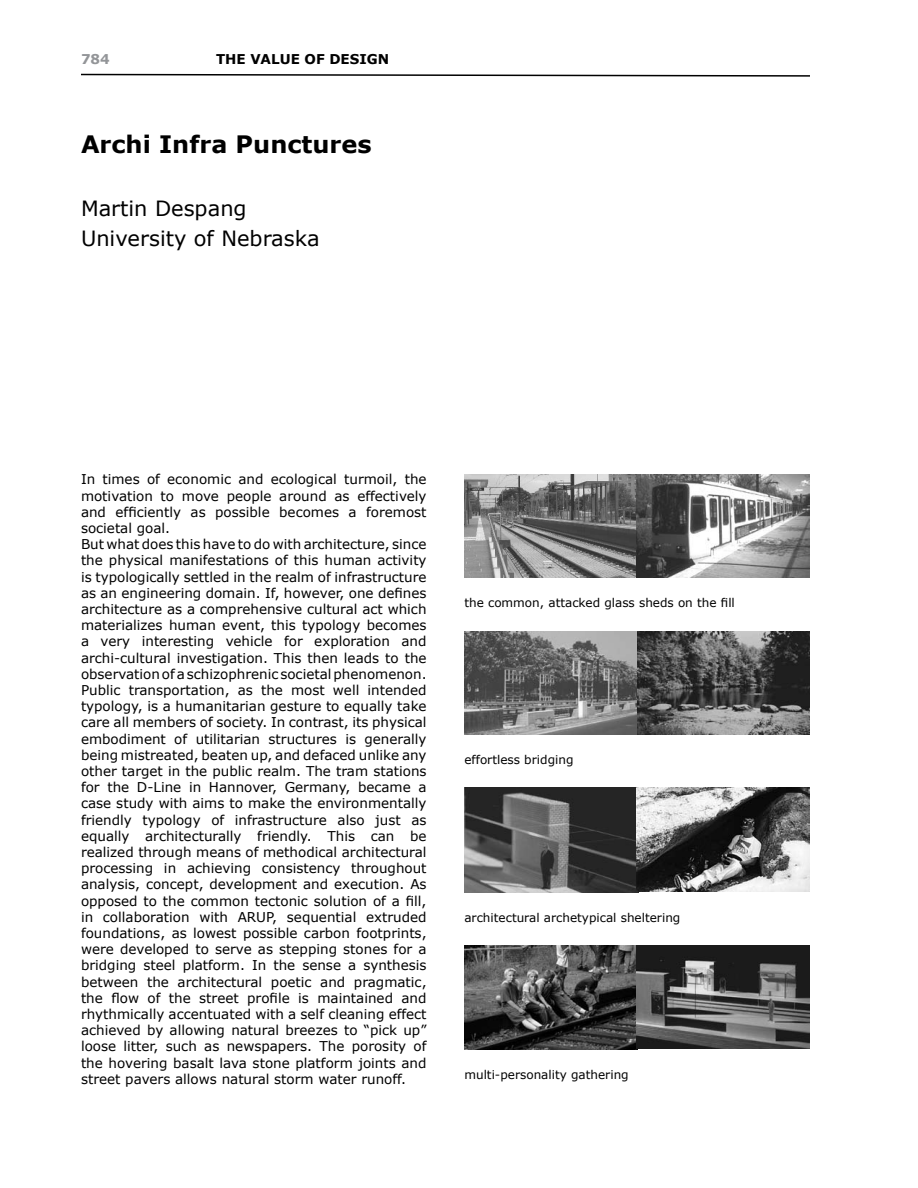
<style>
.page{position:relative;width:918px;height:1188px;background:#fff}
.page>*{position:absolute;margin:0;border:0;box-sizing:border-box;transform-origin:0 0}
.t1{font:700 24px "Verdana";color:#000}
.t2{font:21px/29.7px "Verdana";color:#000}
.t3{font:13.5px/16.2px "Verdana";color:#000}
.t4{font:700 13.5px "Verdana";color:#000}
.t5{font:700 13.5px "Verdana";color:#939598}
.t6{font:12px "Verdana";color:#000}
</style>
<div class="page">
<svg style="left:81px;top:73px;width:729px;height:4px"></svg>
<img style="left:464px;top:474px;width:346px;height:103px">
<img style="left:464px;top:632px;width:346px;height:103px">
<img style="left:464px;top:788px;width:346px;height:105px">
<img style="left:464px;top:945px;width:346px;height:104px">
<p class="t5" style="left:81px;top:51px;width:30px">784</p>
<p class="t4" style="left:216px;top:51px;width:175px">The Value of design</p>
<p class="t1" style="left:81px;top:129px;width:292px">Archi Infra Punctures</p>
<p class="t2" style="left:81px;top:193px;width:240px">Martin Despang<br>University of Nebraska</p>
<p class="t3" style="left:81px;top:471px;width:347px">In times of economic and ecological turmoil, the motivation to move people around as effectively and efficiently as possible becomes a foremost societal goal.<br>But what does this have to do with architecture, since the physical manifestations of this human activity is typologically settled in the realm of infrastructure as an engineering domain. If, however, one defines architecture as a comprehensive cultural act which materializes human event, this typology becomes a very interesting vehicle for exploration and archi-cultural investigation. This then leads to the observation of a schizophrenic societal phenomenon.<br>Public transportation, as the most well intended typology, is a humanitarian gesture to equally take care all members of society. In contrast, its physical embodiment of utilitarian structures is generally being mistreated, beaten up, and defaced unlike any other target in the public realm. The tram stations for the D-Line in Hannover, Germany, became a case study with aims to make the environmentally friendly typology of infrastructure also just as equally architecturally friendly. This can be realized through means of methodical architectural processing in achieving consistency throughout analysis, concept, development and execution. As opposed to the common tectonic solution of a fill, in collaboration with ARUP, sequential extruded foundations, as lowest possible carbon footprints, were developed to serve as stepping stones for a bridging steel platform. In the sense a synthesis between the architectural poetic and pragmatic, the flow of the street profile is maintained and rhythmically accentuated with a self cleaning effect achieved by allowing natural breezes to “pick up” loose litter, such as newspapers. The porosity of the hovering basalt lava stone platform joints and street pavers allows natural storm water runoff.</p>
<p class="t6" style="left:464px;top:595px;width:272px">the common, attacked glass sheds on the fill</p>
<p class="t6" style="left:464px;top:752px;width:111px">effortless bridging</p>
<p class="t6" style="left:464px;top:910px;width:218px">architectural archetypical sheltering</p>
<p class="t6" style="left:464px;top:1067px;width:166px">multi-personality gathering</p>
</div>
